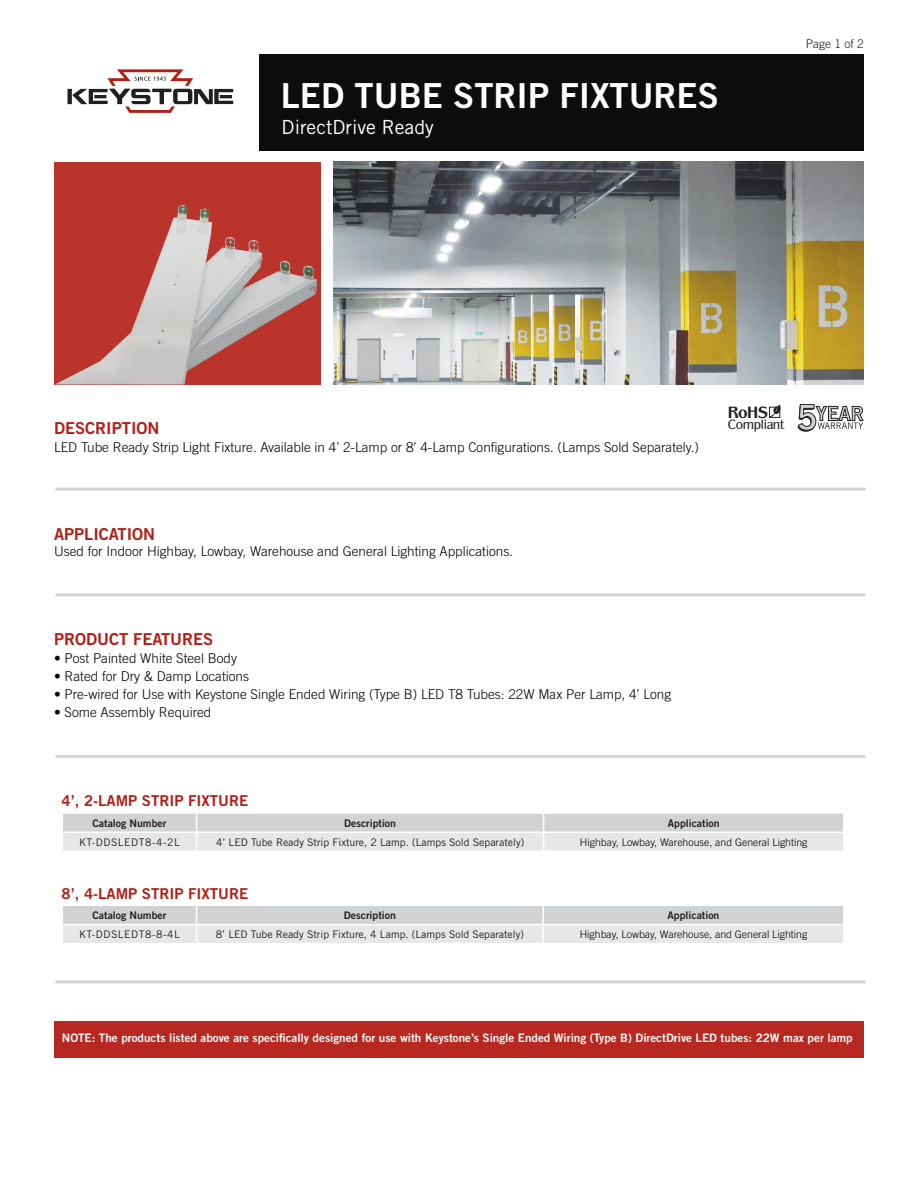
<style>
.page{position:relative;width:918px;height:1188px;background:#fff}
.page>*{position:absolute;margin:0;border:0;box-sizing:border-box;transform-origin:0 0}
.t1{font:34.5px "Trade Gothic Bold Two";color:#fff}
.t2{font:19.5px "Trade Gothic";color:#fff}
.t3{font:16.95px "Panache Bold DTC";color:#231f20}
.t4{font:16.5px "Trade Gothic Bold Two";color:#b41d15}
.t5{font:15px "Trade Gothic Bold Two";color:#b41d15}
.t6{font:14.1px "Panache Book DTC";letter-spacing:-.025em;color:#231f20}
.t7{font:300 13.5px "Trade Gothic";color:#000}
.t8{font:300 12px "Trade Gothic";color:#231f20}
.t9{font:11.7px "Trade Gothic Bold Two";color:#fff}
.t10{font:10.5px "Trade Gothic";color:#231f20}
.t11{font:300 10.5px "Trade Gothic";color:#000}
.t12{font:10.5px "Trade Gothic Bold Two";color:#231f20}
.t13{font:10.5px "Trade Gothic";letter-spacing:.05em;color:#231f20}
</style>
<div class="page">
<div style="left:54px;top:162px;width:267px;height:222px;background:#bb342c"></div>
<img style="left:334px;top:162px;width:530px;height:222px">
<svg style="left:68px;top:69px;width:165px;height:44px"></svg>
<div style="left:260px;top:54px;width:604px;height:96px;background:#0d0d0d"></div>
<img style="left:55px;top:205px;width:263px;height:180px">
<hr style="left:56px;top:593px;width:810px;height:3px;background:#231f20">
<hr style="left:56px;top:755px;width:810px;height:3px;background:#231f20">
<hr style="left:56px;top:980px;width:810px;height:3px;background:#231f20">
<div style="left:769px;top:407px;width:11px;height:11px;border:1px solid #231f20"></div>
<svg style="left:770px;top:404px;width:11px;height:14px"></svg>
<svg style="left:797px;top:404px;width:66px;height:28px"></svg>
<div style="left:54px;top:1021px;width:810px;height:37px;background:#b72820"></div>
<hr style="left:56px;top:488px;width:810px;height:3px;background:#231f20">
<svg style="left:63px;top:906px;width:780px;height:37px;background:#dddedf"></svg>
<svg style="left:63px;top:813px;width:781px;height:38px;background:#dedee0"></svg>
<h1 class="t1" style="left:281px;top:74px;width:439px">LED TUBE STRIP FIXTURES</h1>
<h2 class="t2" style="left:282px;top:115px;width:154px">DirectDrive Ready</h2>
<p class="t8" style="left:806px;top:37px;width:60px">Page 1 of 2</p>
<p class="t4" style="left:54px;top:418px;width:107px">DESCRIPTION</p>
<p class="t7" style="left:54px;top:439px;width:647px">LED Tube Ready Strip Light Fixture. Available in 4’ 2-Lamp or 8’ 4-Lamp Configurations. (Lamps Sold Separately.)</p>
<p class="t4" style="left:54px;top:524px;width:103px">APPLICATION</p>
<p class="t7" style="left:54px;top:543px;width:461px">Used for Indoor Highbay, Lowbay, Warehouse and General Lighting Applications.</p>
<p class="t4" style="left:54px;top:629px;width:161px">PRODUCT FEATURES</p>
<p class="t7" style="left:54px;top:651px;width:185px">• Post Painted White Steel Body</p>
<p class="t7" style="left:54px;top:669px;width:197px">• Rated for Dry &amp; Damp Locations</p>
<p class="t7" style="left:54px;top:687px;width:619px">• Pre-wired for Use with Keystone Single Ended Wiring (Type B) LED T8 Tubes: 22W Max Per Lamp, 4’ Long</p>
<p class="t7" style="left:54px;top:705px;width:159px">• Some Assembly Required</p>
<p class="t3" style="left:728px;top:402px;width:42px">RoHS</p>
<p class="t6" style="left:728px;top:416px;width:58px">Compliant</p>
<p class="t5" style="left:62px;top:792px;width:188px">4’, 2-LAMP STRIP FIXTURE</p>
<p class="t12" style="left:93px;top:817px;width:75px">Catalog Number</p>
<p class="t12" style="left:344px;top:817px;width:53px">Description</p>
<p class="t12" style="left:668px;top:817px;width:53px">Application</p>
<p class="t13" style="left:79px;top:836px;width:102px">KT-DDSLEDT8-4-2L</p>
<p class="t10" style="left:216px;top:836px;width:310px">4’ LED Tube Ready Strip Fixture, 2 Lamp. (Lamps Sold Separately)</p>
<p class="t11" style="left:580px;top:836px;width:229px">Highbay, Lowbay, Warehouse, and General Lighting</p>
<p class="t5" style="left:62px;top:884px;width:188px">8’, 4-LAMP STRIP FIXTURE</p>
<p class="t12" style="left:93px;top:909px;width:75px">Catalog Number</p>
<p class="t12" style="left:344px;top:909px;width:53px">Description</p>
<p class="t12" style="left:668px;top:909px;width:53px">Application</p>
<p class="t13" style="left:79px;top:928px;width:102px">KT-DDSLEDT8-8-4L</p>
<p class="t10" style="left:216px;top:928px;width:310px">8’ LED Tube Ready Strip Fixture, 4 Lamp. (Lamps Sold Separately)</p>
<p class="t11" style="left:580px;top:928px;width:229px">Highbay, Lowbay, Warehouse, and General Lighting</p>
<p class="t9" style="left:62px;top:1031px;width:792px">NOTE: The products listed above are specifically designed for use with Keystone’s Single Ended Wiring (Type B) DirectDrive LED tubes: 22W max per lamp</p>
</div>
